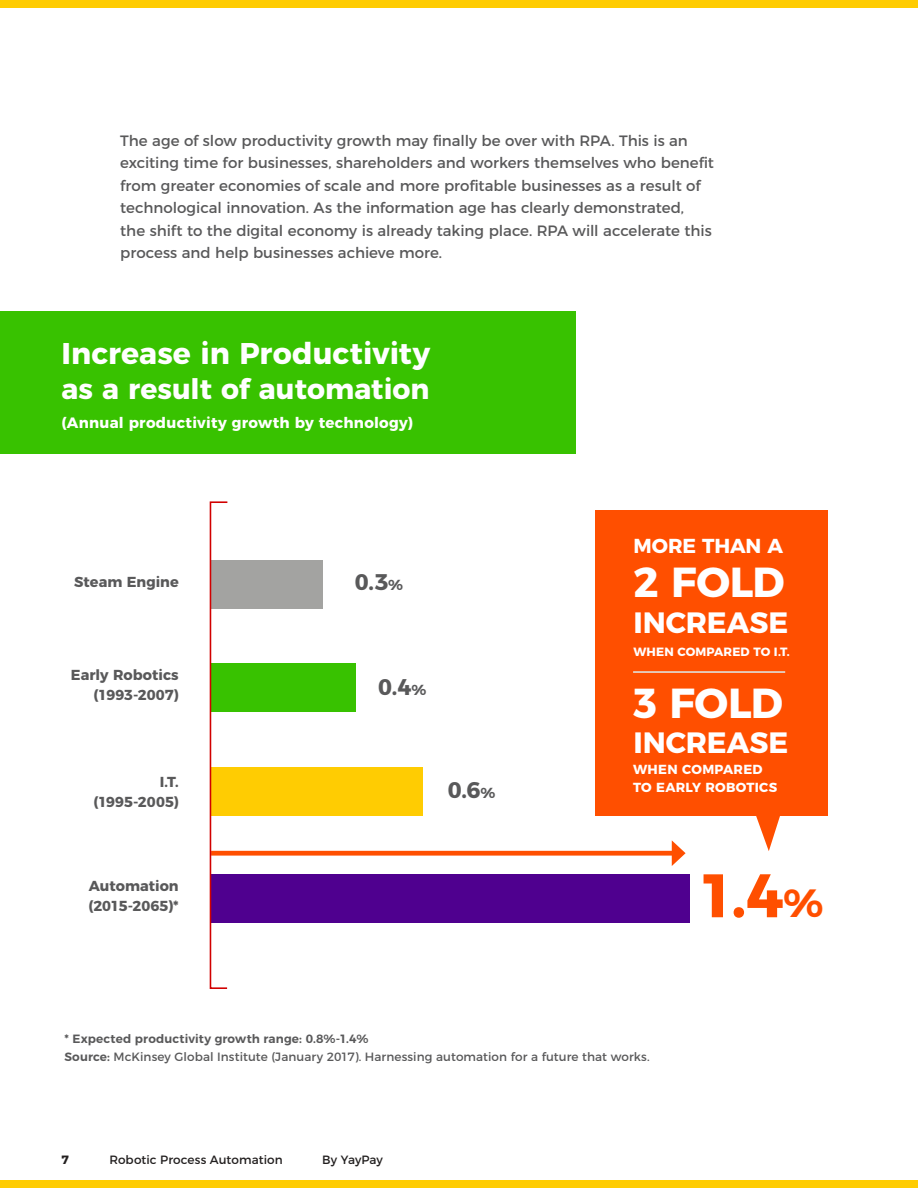
<style>
.page{position:relative;width:918px;height:1188px;background:#fff}
.page>*{position:absolute;margin:0;border:0;box-sizing:border-box;transform-origin:0 0}
.t1{font:700 61.2px "Montserrat";color:#ff4f00}
.t2{font:700 42px "Montserrat";letter-spacing:-.01em;color:#fff}
.t3{font:700 30px "Montserrat";letter-spacing:.005em;color:#fff}
.t4{font:700 29.4px "Montserrat";letter-spacing:-.005em;color:#fff}
.t5{font:700 28.2px "Montserrat";color:#fff}
.t6{font:700 22.65px "Montserrat";color:#59595a}
.t7{font:700 20.25px "Montserrat";letter-spacing:-.01em;color:#fff}
.t8{font:15px/22.5px "Montserrat";color:#59595a}
.t9{font:700 15px "Montserrat";letter-spacing:.015em;color:#fff}
.t10{font:700 14.4px/20px "Montserrat";color:#59595a;text-align:right}
.t11{font:700 13.2px/17.5px "Montserrat";letter-spacing:.02em;color:#fff}
.t12{font:12px/18px "Montserrat";letter-spacing:.005em;color:#59595a}
.t13{font:12px "Montserrat";letter-spacing:.005em;color:#221f1f}
.t14{font:700 12px "Montserrat";letter-spacing:.01em;color:#fff}
.t15{font:700 12px "Montserrat";color:#221f1f}
.s1{font-size:14.55px}
.s2{font-size:39.3px}
.s3{font-weight:600}
</style>
<div class="page">
<div style="left:0;top:1181px;width:918px;height:7px;background:#ffcc02"></div>
<div style="left:0;top:0;width:918px;height:7px;background:#ffcc02"></div>
<div style="left:0;top:311px;width:576px;height:143px;background:#38c200"></div>
<div style="left:210px;top:874px;width:480px;height:49px;background:#4f008f"></div>
<div style="left:210px;top:767px;width:212px;height:49px;background:#ffcc02"></div>
<div style="left:210px;top:663px;width:146px;height:49px;background:#38c200"></div>
<div style="left:210px;top:560px;width:112px;height:49px;background:#a3a3a1"></div>
<div style="left:211px;top:851px;width:466px;height:5px;background:#ff4f00"></div>
<svg style="left:672px;top:840px;width:14px;height:26px"></svg>
<div style="left:210px;top:501px;width:18px;height:488px;border:2px solid #d10000"></div>
<div style="left:596px;top:510px;width:232px;height:306px;background:#ff4f00"></div>
<svg style="left:756px;top:816px;width:24px;height:35px"></svg>
<hr style="left:633px;top:671px;width:152px;height:2px;background:#ddf0f3">
<p class="t8" style="left:120px;top:130px;width:595px">The age of slow productivity growth may finally be over with RPA. This is an exciting time for businesses, shareholders and workers themselves who benefit from greater economies of scale and more profitable businesses as a result of technological innovation. As the information age has clearly demonstrated,<br>the shift to the digital economy is already taking place. RPA will accelerate this process and help businesses achieve more.</p>
<h3 class="t3" style="left:62px;top:338px;width:370px">Increase in Productivity</h3>
<h3 class="t5" style="left:62px;top:375px;width:369px">as a result of automation</h3>
<p class="t9" style="left:62px;top:415px;width:353px">(Annual productivity growth by technology)</p>
<p class="t10" style="left:74px;top:572px;width:106px">Steam Engine</p>
<p class="t10" style="left:71px;top:666px;width:109px">Early Robotics (1993-2007)</p>
<p class="t10" style="left:93px;top:772px;width:87px">I.T. (1995-2005)</p>
<p class="t10" style="left:89px;top:877px;width:92px;text-align:left">Automation (2015-2065)*</p>
<h3 class="t6" style="left:355px;top:571px;width:50px">0.3<span class="s1">%</span></h3>
<h3 class="t6" style="left:378px;top:675px;width:50px">0.4<span class="s1">%</span></h3>
<h3 class="t6" style="left:448px;top:779px;width:49px">0.6<span class="s1">%</span></h3>
<h3 class="t7" style="left:634px;top:536px;width:151px">MORE THAN A</h3>
<h2 class="t2" style="left:634px;top:561px;width:153px">2 FOLD</h2>
<h3 class="t4" style="left:634px;top:608px;width:156px">INCREASE</h3>
<p class="t14" style="left:634px;top:645px;width:158px">WHEN COMPARED TO I.T.</p>
<h2 class="t2" style="left:634px;top:683px;width:151px">3 FOLD</h2>
<h3 class="t4" style="left:634px;top:728px;width:156px">INCREASE</h3>
<p class="t11" style="left:633px;top:761px;width:146px">WHEN COMPARED<br>TO EARLY ROBOTICS</p>
<h1 class="t1" style="left:698px;top:865px;width:127px">1.4<span class="s2">%</span></h1>
<p class="t12" style="left:64px;top:1030px;width:587px"><span class="s3">* Expected productivity growth range: 0.8%-1.4%<br>Source:</span> McKinsey Global Institute (January 2017). Harnessing automation for a future that works.</p>
<p class="t15" style="left:62px;top:1153px;width:9px">7</p>
<p class="t13" style="left:109px;top:1154px;width:175px">Robotic Process Automation</p>
<p class="t13" style="left:322px;top:1154px;width:62px">By YayPay</p>
</div>
